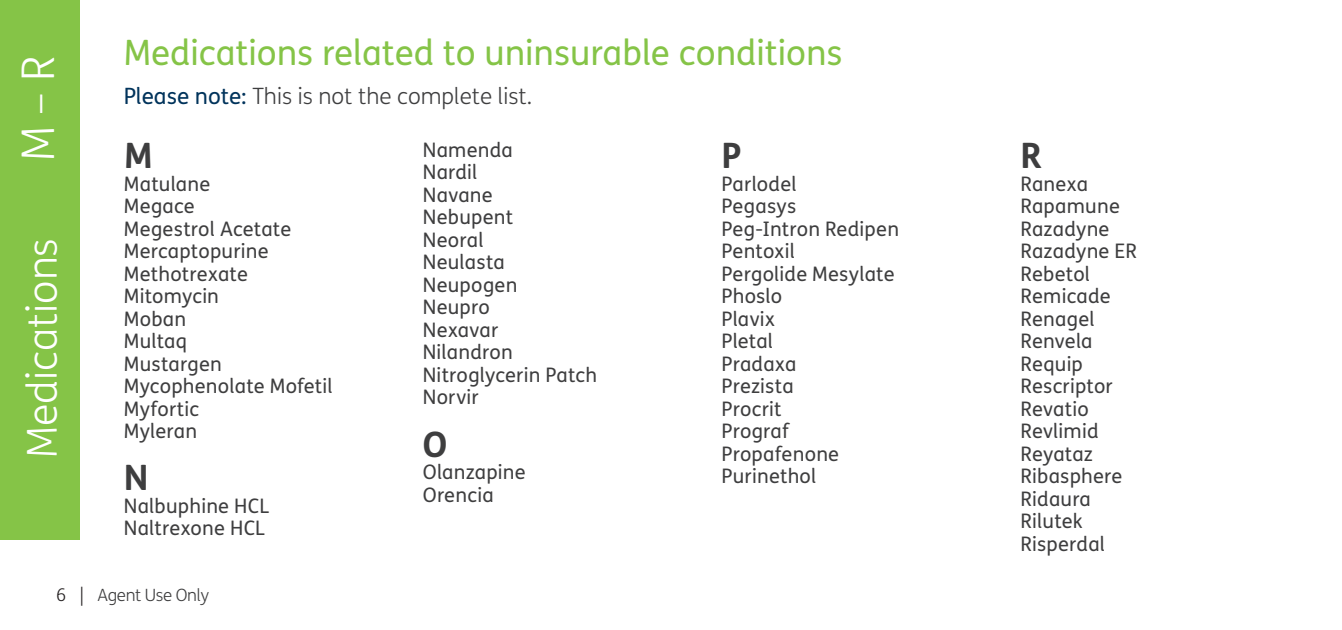
<style>
.page{position:relative;width:1342px;height:630px;background:#fff}
.page>*{position:absolute;margin:0;border:0;box-sizing:border-box;transform-origin:0 0}
.t1{font:300 45px "FS Humana";color:#fff}
.t2{font:300 41.25px "FS Humana";color:#fff}
.t3{font:35px "FS Humana";color:#85c447}
.t4{font:700 35px "FS Humana";color:#3e3e3f}
.t5{font:300 22.5px "FS Humana";color:#3e3e3f}
.t6{font:20px/22.5px "FS Humana";letter-spacing:.01em;color:#3e3e3f}
.t7{font:300 17px "FS Humana";letter-spacing:-.02em;color:#3e3e3f}
.s1{font-weight:400;color:#00335b}
.s2{font-size:17.5px;color:#231f20}
</style>
<div class="page">
<div style="left:0;top:0;width:79px;height:540px;background:#85c447"></div>
<h1 class="t1" style="left:8px;top:161px;width:106px;rotate:-90deg">M – R</h1>
<h2 class="t2" style="left:14px;top:458px;width:222px;rotate:-90deg">Medications</h2>
<h3 class="t3" style="left:124px;top:29px;width:720px">Medications related to uninsurable conditions</h3>
<p class="t5" style="left:124px;top:81px;width:410px"><span class="s1">Please note:</span> This is not the complete list.</p>
<h3 class="t4" style="left:124px;top:129px;width:31px">M</h3>
<p class="t6" style="left:124px;top:172px;width:210px">Matulane<br>Megace<br>Megestrol Acetate<br>Mercaptopurine<br>Methotrexate<br>Mitomycin<br>Moban<br>Multaq<br>Mustargen<br>Mycophenolate Mofetil<br>Myfortic<br>Myleran</p>
<h3 class="t4" style="left:124px;top:451px;width:26px">N</h3>
<p class="t6" style="left:124px;top:494px;width:147px">Nalbuphine HCL<br>Naltrexone HCL</p>
<p class="t6" style="left:422px;top:138px;width:176px">Namenda<br>Nardil<br>Navane<br>Nebupent<br>Neoral<br>Neulasta<br>Neupogen<br>Neupro<br>Nexavar<br>Nilandron<br>Nitroglycerin Patch<br>Norvir</p>
<h3 class="t4" style="left:422px;top:417px;width:26px">O</h3>
<p class="t6" style="left:422px;top:460px;width:104px">Olanzapine<br>Orencia</p>
<h3 class="t4" style="left:721px;top:129px;width:22px">P</h3>
<p class="t6" style="left:721px;top:172px;width:179px">Parlodel<br>Pegasys<br>Peg-Intron Redipen<br>Pentoxil<br>Pergolide Mesylate<br>Phoslo<br>Plavix<br>Pletal<br>Pradaxa<br>Prezista<br>Procrit<br>Prograf<br>Propafenone<br>Purinethol</p>
<p class="t7" style="left:56px;top:583px;width:154px"><span class="s2">6 |</span> Agent Use Only</p>
<h3 class="t4" style="left:1020px;top:129px;width:23px">R</h3>
<p class="t6" style="left:1020px;top:172px;width:118px">Ranexa<br>Rapamune<br>Razadyne<br>Razadyne ER<br>Rebetol<br>Remicade<br>Renagel<br>Renvela<br>Requip<br>Rescriptor<br>Revatio<br>Revlimid<br>Reyataz<br>Ribasphere<br>Ridaura<br>Rilutek<br>Risperdal</p>
</div>
